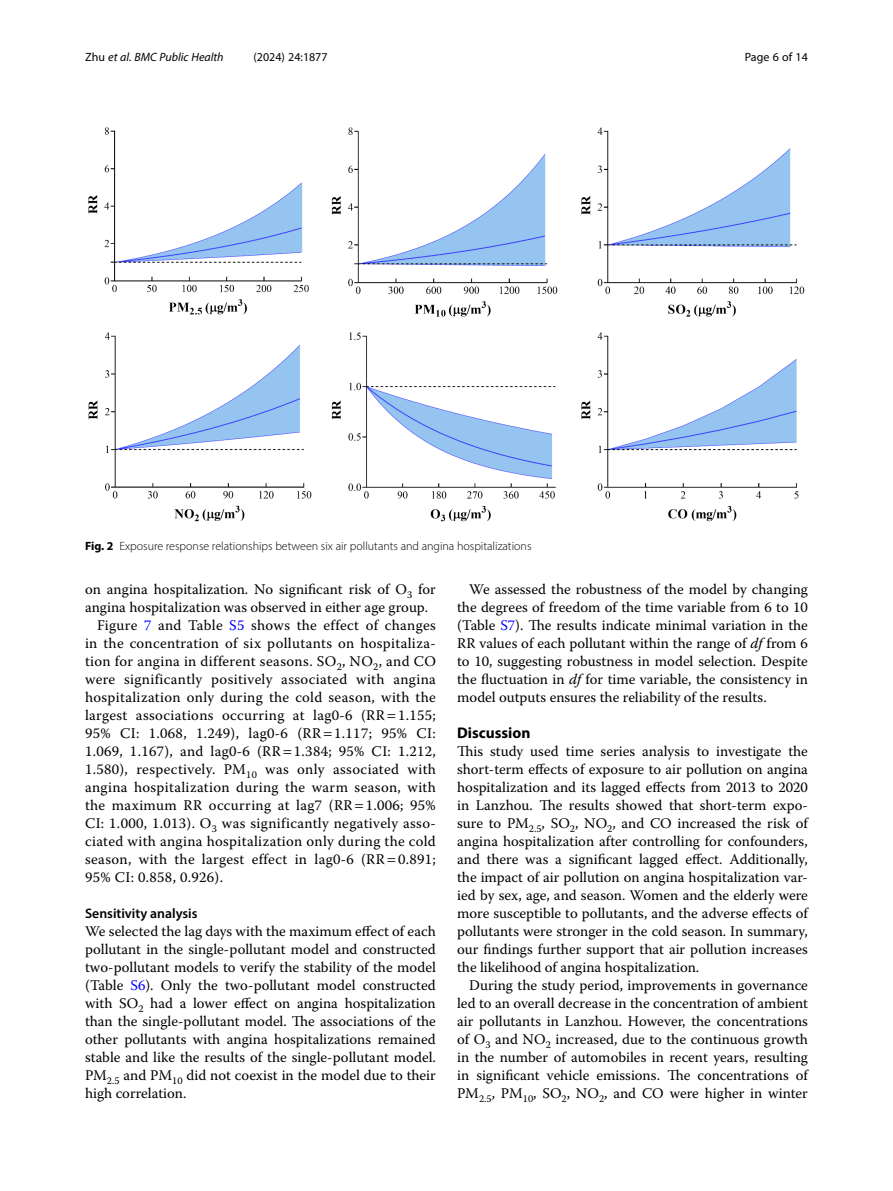
<style>
.page{position:relative;width:893px;height:1191px;background:#fff}
.page>*{position:absolute;margin:0;border:0;box-sizing:border-box;transform-origin:0 0}
.Head_1{font:700 15.45px "Myriad Pro";color:#000}
.Body_Text_Indent{font:14.7px/18px "Warnock Pro";color:#000;text-align:justify}
.Body_Text{font:14.7px/18px "Warnock Pro";color:#000;text-align:justify}
.Head_2{font:600 13.8px "Myriad Pro";color:#000}
.Figure_Caption{font:300 12px "Myriad Pro";color:#000}
.t1{font:italic 12px "Myriad Pro";color:#000}
.t2{font:12px "Myriad Pro";color:#000}
.s1{font-style:normal}
.s2{font-weight:700}
.s3{color:#00f}
.s4{font-style:italic}
</style>
<div class="page">
<img style="left:88px;top:127px;width:717px;height:395px">
<p class="t1" style="left:85px;top:50px;width:140px"><span class="s1">Zhu</span> et al. BMC Public Health</p>
<p class="t2" style="left:253px;top:50px;width:76px">(2024) 24:1877</p>
<p class="t2" style="left:745px;top:50px;width:65px">Page 6 of 14</p>
<p class="Figure_Caption" style="left:85px;top:538px;width:448px"><span class="s2">Fig. 2</span> Exposure response relationships between six air pollutants and angina hospitalizations</p>
<p class="Body_Text_Indent" style="left:85px;top:580px;width:352px">on angina hospitalization. No significant risk of O<sub>3</sub> for angina hospitalization was observed in either age group.</p>
<p class="Body_Text_Indent" style="left:85px;top:616px;width:352px;text-indent:12px">Figure <span class="s3">7</span> and Table <span class="s3">S5</span> shows the effect of changes in the concentration of six pollutants on hospitaliza&shy;tion for angina in different seasons. SO<sub>2</sub>, NO<sub>2</sub>, and CO were significantly positively associated with angina hospitalization only during the cold season, with the largest associations occurring at lag0-6 (RR 1.155; 95% CI: 1.068, 1.249), lag0-6 (RR 1.117; 95% CI:<br>1.069, 1.167), and lag0-6 (RR 1.384; 95% CI: 1.212, 1.580), respectively. PM<sub>10</sub> was only associated with angina hospitalization during the warm season, with the maximum RR occurring at lag7 (RR 1.006; 95% CI: 1.000, 1.013). O<sub>3</sub> was significantly negatively asso&shy;ciated with angina hospitalization only during the cold season, with the largest effect in lag0-6 (RR 0.891; 95% CI: 0.858, 0.926).</p>
<p class="Head_2" style="left:85px;top:905px;width:114px">Sensitivity analysis</p>
<p class="Body_Text" style="left:85px;top:922px;width:352px">We selected the lag days with the maximum effect of each pollutant in the single-pollutant model and constructed two-pollutant models to verify the stability of the model (Table <span class="s3">S6</span>). Only the two-pollutant model constructed with SO<sub>2</sub> had a lower effect on angina hospitalization than the single-pollutant model. The associations of the other pollutants with angina hospitalizations remained stable and like the results of the single-pollutant model.<br>PM<sub>2.5</sub> and PM<sub>10</sub> did not coexist in the model due to their high correlation.</p>
<p class="Body_Text_Indent" style="left:457px;top:580px;width:352px;text-indent:12px">We assessed the robustness of the model by changing the degrees of freedom of the time variable from 6 to 10 (Table <span class="s3">S7</span>). The results indicate minimal variation in the RR values of each pollutant within the range of <span class="s4">df</span> from 6 to 10, suggesting robustness in model selection. Despite the fluctuation in <span class="s4">df</span> for time variable, the consistency in model outputs ensures the reliability of the results.</p>
<p class="Head_1" style="left:457px;top:723px;width:75px">Discussion</p>
<p class="Body_Text" style="left:457px;top:742px;width:352px">This study used time series analysis to investigate the short-term effects of exposure to air pollution on angina hospitalization and its lagged effects from 2013 to 2020 in Lanzhou. The results showed that short-term expo&shy;sure to PM<sub>2.5</sub>, SO<sub>2</sub>, NO<sub>2</sub>, and CO increased the risk of angina hospitalization after controlling for confounders, and there was a significant lagged effect. Additionally, the impact of air pollution on angina hospitalization var&shy;ied by sex, age, and season. Women and the elderly were more susceptible to pollutants, and the adverse effects of pollutants were stronger in the cold season. In summary, our findings further support that air pollution increases the likelihood of angina hospitalization.</p>
<p class="Body_Text_Indent" style="left:457px;top:976px;width:352px;text-indent:12px">During the study period, improvements in governance led to an overall decrease in the concentration of ambient air pollutants in Lanzhou. However, the concentrations of O<sub>3</sub> and NO<sub>2</sub> increased, due to the continuous growth in the number of automobiles in recent years, resulting in significant vehicle emissions. The concentrations of PM<sub>2.5</sub>, PM<sub>10</sub>, SO<sub>2</sub>, NO<sub>2</sub>, and CO were higher in winter</p>
</div>
